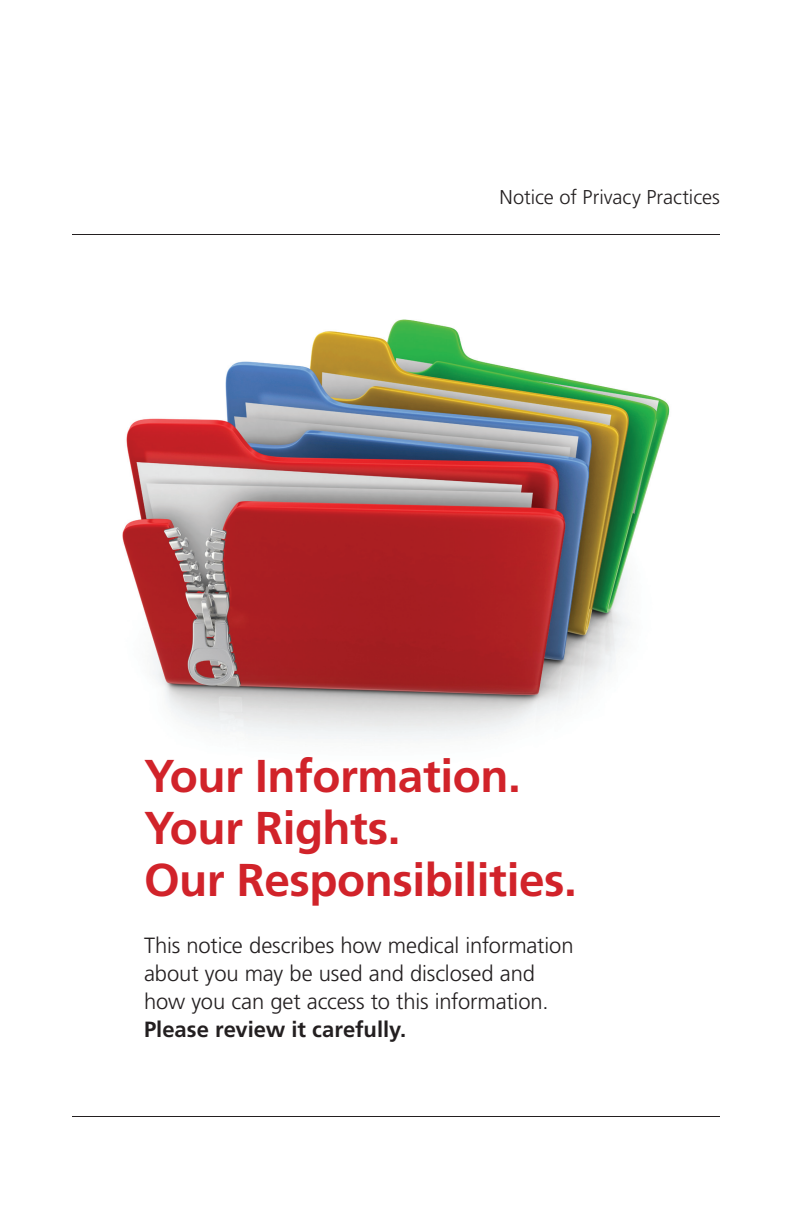
<style>
.page{position:relative;width:792px;height:1224px;background:#fff}
.page>*{position:absolute;margin:0;border:0;box-sizing:border-box;transform-origin:0 0}
.t1{font:700 46px "Frutiger";letter-spacing:-.01em;color:#d1232a}
.t2{font:300 22px/28px "Frutiger";letter-spacing:-.005em;color:#231f20}
.t3{font:300 20px "Frutiger";color:#231f20}
.s1{font-weight:700}
</style>
<div class="page">
<img style="left:122px;top:319px;width:548px;height:422px">
<hr style="left:72px;top:234px;width:648px;height:1px;background:#231f20">
<hr style="left:72px;top:1116px;width:648px;height:1px;background:#231f20">
<p class="t3" style="left:500px;top:185px;width:222px">Notice of Privacy Practices</p>
<p class="t1" style="left:144px;top:749px;width:378px">Your Information.</p>
<p class="t1" style="left:144px;top:801px;width:258px">Your Rights.</p>
<p class="t1" style="left:144px;top:853px;width:434px">Our Responsibilities.</p>
<p class="t2" style="left:144px;top:932px;width:431px">This notice describes how medical information about you may be used and disclosed and how you can get access to this information.<br><span class="s1">Please review it carefully.</span></p>
</div>
